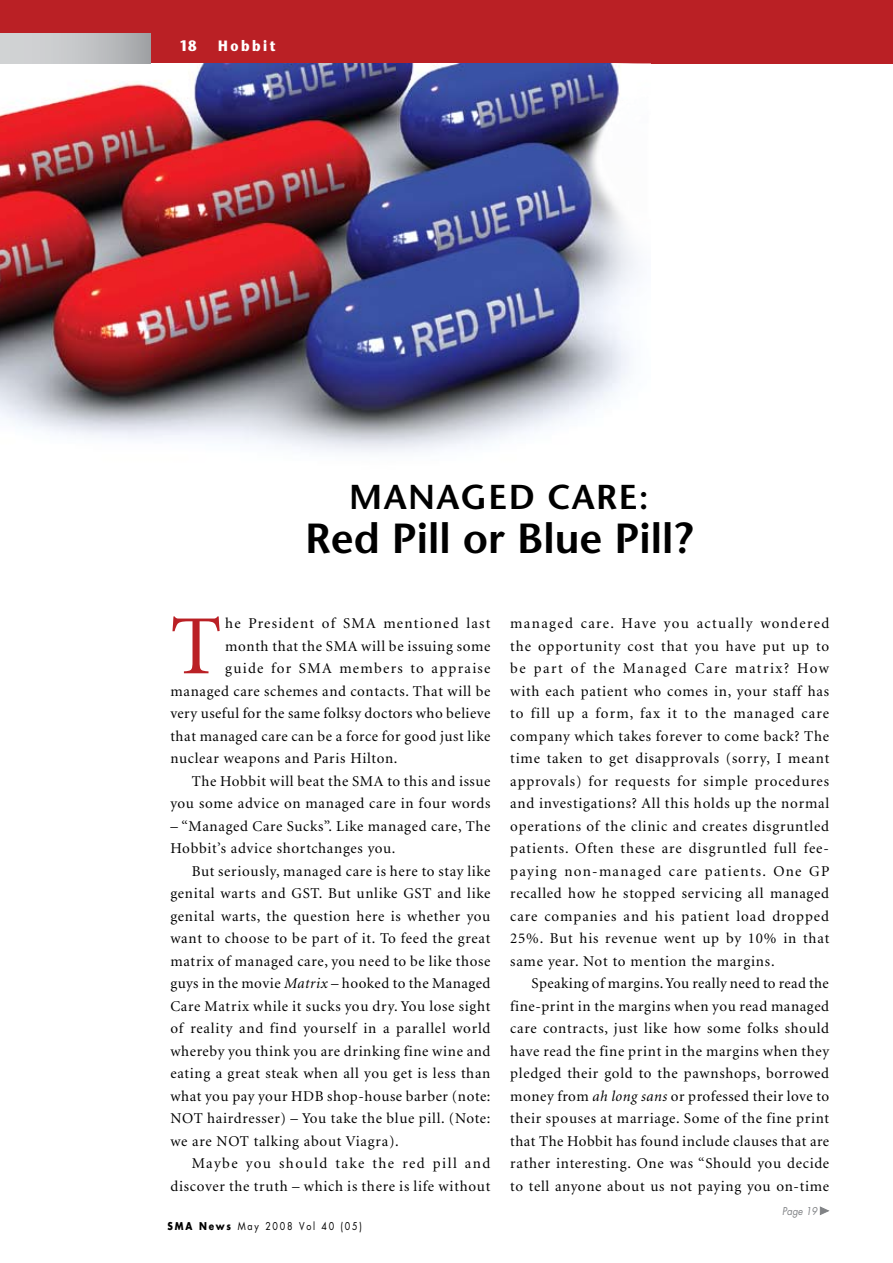
<style>
.page{position:relative;width:893px;height:1263px;background:#fff}
.page>*{position:absolute;margin:0;border:0;box-sizing:border-box;transform-origin:0 0}
.t1{font:84.3px "Minion";color:#ba2025}
.t2{font:600 42px "Stone Sans";color:#000}
.t3{font:600 34.5px "Stone Sans";letter-spacing:.04em;color:#000}
.t4{font:15px/22.5px "Minion";letter-spacing:.045em;color:#000;text-align:justify}
.t5{font:15px "Minion";letter-spacing:.08em;color:#000}
.t6{font:15px "Minion";letter-spacing:.085em;color:#000}
.t7{font:700 15px "Stone Sans";letter-spacing:.2em;color:#fff;scale:.85 1}
.t8{font:700 15px "Stone Sans";letter-spacing:.2em;color:#fff;scale:.9 1}
.t9{font:10.5px "Futura";letter-spacing:.2em;color:#000;scale:.85 1}
.t10{font:italic 10.5px "Futura";color:#808285;scale:.9 1}
.s1{font-style:italic}
.s2{font-weight:700}
</style>
<div class="page">
<div style="left:0;top:0;width:893px;height:63px;background:#ba2025"></div>
<svg style="left:820px;top:1206px;width:9px;height:9px"></svg>
<img style="left:0;top:63px;width:651px;height:389px">
<div style="left:0;top:34px;width:151px;height:29px;background:linear-gradient(to right,#dadcdd,#a8aaad)"></div>
<p class="t8" style="left:180px;top:37px;width:20px">18</p>
<p class="t7" style="left:218px;top:37px;width:69px">Hobbit</p>
<h3 class="t3" style="left:349px;top:476px;width:61px">MANA</h3>
<h3 class="t3" style="left:461px;top:476px;width:189px">GED CARE:</h3>
<h2 class="t2" style="left:305px;top:513px;width:389px">RED PILL OR BLUE PILL?</h2>
<h1 class="t1" style="left:170px;top:605px;width:53px">T</h1>
<p class="t5" style="left:225px;top:616px;width:266px">he President of SMA mentioned last</p>
<p class="t4" style="left:225px;top:635px;width:266px">month that the SMA will be issuing some</p>
<p class="t6" style="left:225px;top:661px;width:267px">guide for SMA members to appraise</p>
<p class="t4" style="left:170px;top:680px;width:321px">managed care schemes and contacts. That will be</p>
<p class="t4" style="left:170px;top:703px;width:321px">very useful for the same folksy doctors who believe</p>
<p class="t4" style="left:170px;top:725px;width:321px">that managed care can be a force for good just like</p>
<p class="t4" style="left:170px;top:748px;width:229px">nuclear weapons and Paris Hilton.</p>
<p class="t4" style="left:192px;top:770px;width:300px">The Hobbit will beat the SMA to this and issue</p>
<p class="t4" style="left:170px;top:793px;width:321px">you some advice on managed care in four words</p>
<p class="t4" style="left:170px;top:815px;width:321px">– “Managed Care Sucks”. Like managed care, The<br>Hobbit’s advice shortchanges you.</p>
<p class="t4" style="left:170px;top:860px;width:322px;text-indent:21px">But seriously, managed care is here to stay like genital warts and GST. But unlike GST and like genital warts, the question here is whether you want to choose to be part of it. To feed the great matrix of managed care, you need to be like those guys in the movie <span class="s1">Matrix</span> – hooked to the Managed Care Matrix while it sucks you dry. You lose sight of reality and find yourself in a parallel world whereby you think you are drinking fine wine and eating a great steak when all you get is less than what you pay your HDB shop-house barber (note:<br>NOT hairdresser) – You take the blue pill. (Note: we are NOT talking about Viagra).</p>
<p class="t4" style="left:170px;top:1153px;width:321px;text-align:right">Maybe you should take the red pill and discover the truth – which is there is life without</p>
<p class="t9" style="left:168px;top:1219px;width:230px"><span class="s2">SMA News</span> May 2008 Vol 40 (05)</p>
<p class="t4" style="left:510px;top:613px;width:321px">managed care. Have you actually wondered the opportunity cost that you have put up to be part of the Managed Care matrix? How with each patient who comes in, your staff has to fill up a form, fax it to the managed care company which takes forever to come back? The time taken to get disapprovals (sorry, I meant approvals) for requests for simple procedures and investigations? All this holds up the normal operations of the clinic and creates disgruntled patients. Often these are disgruntled full fee&shy;paying non-managed care patients. One GP recalled how he stopped servicing all managed care companies and his patient load dropped 25%. But his revenue went up by 10% in that same year. Not to mention the margins.</p>
<p class="t4" style="left:510px;top:973px;width:320px;text-indent:21px">Speaking of margins. You really need to read the fine-print in the margins when you read managed care contracts, just like how some folks should have read the fine print in the margins when they pledged their gold to the pawnshops, borrowed money from <span class="s1">ah long sans</span> or professed their love to their spouses at marriage. Some of the fine print that The Hobbit has found include clauses that are rather interesting. One was “Should you decide to tell anyone about us not paying you on-time</p>
<p class="t10" style="left:782px;top:1204px;width:41px">Page 19</p>
</div>
